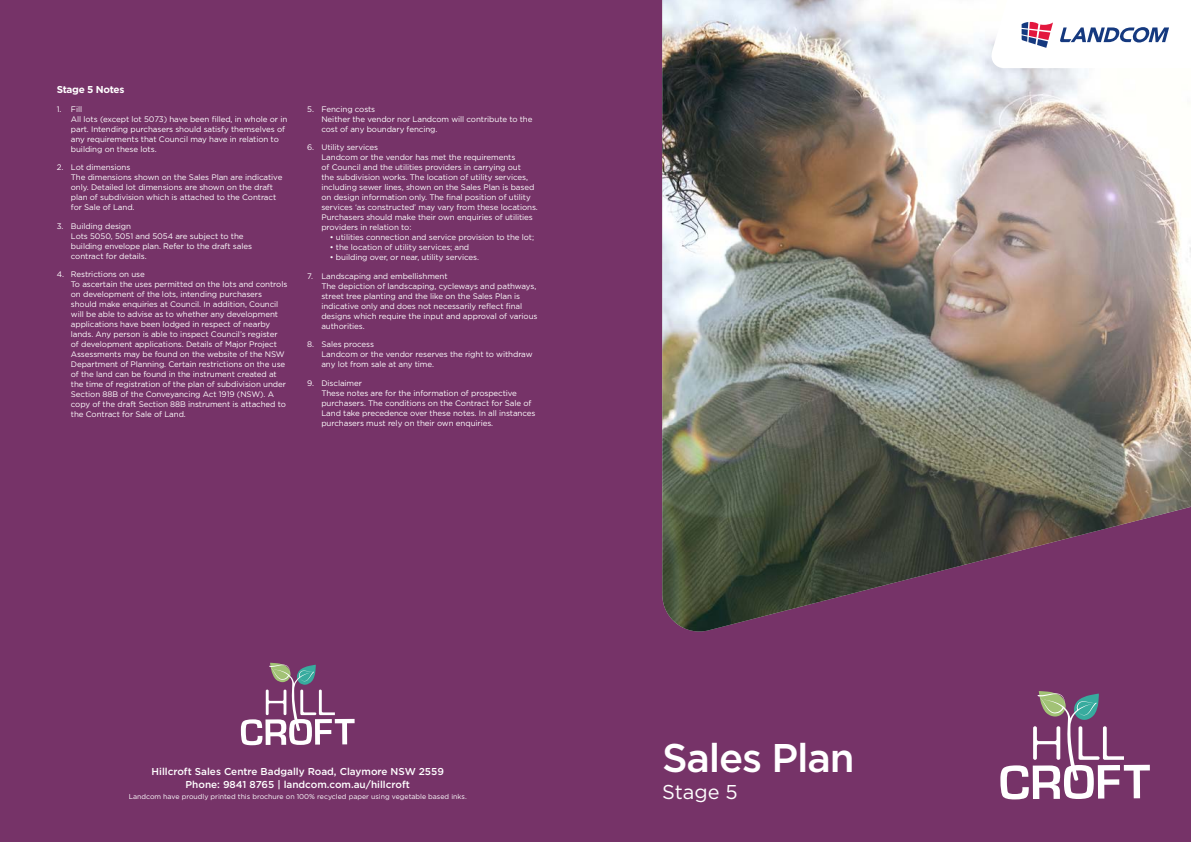
<style>
.page{position:relative;width:1191px;height:842px;background:#763368}
.page>*{position:absolute;margin:0;border:0;box-sizing:border-box;transform-origin:0 0}
.t1{font:500 40px "Gotham";letter-spacing:-.03em;color:#fff}
.t2{font:20px "Gotham";color:#fff}
.t3{font:500 10px/12.5px "Gotham";color:#fff;text-align:center}
.t4{font:700 10px "Gotham";letter-spacing:-.03em;color:#fff}
.t5{font:8px/10px "Gotham";letter-spacing:-.01em;color:#fff}
.t6{font:7px "Gotham";color:#fff}
</style>
<div class="page">
<img style="left:662px;top:0;width:529px;height:631px">
<svg style="left:1000px;top:691px;width:149px;height:108px"></svg>
<svg style="left:241px;top:663px;width:113px;height:82px"></svg>
<svg style="left:989px;top:0;width:202px;height:68px;background:#ecebf1"></svg>
<p class="t4" style="left:57px;top:83px;width:69px">Stage 5 Notes</p>
<p class="t5" style="left:71px;top:104px;width:218px;text-indent:-14px">1. Fill<br>All lots (except lot 5073) have been filled, in whole or in part. Intending purchasers should satisfy themselves of any requirements that Council may have in relation to building on these lots.</p>
<p class="t5" style="left:71px;top:162px;width:213px;text-indent:-14px">2. Lot dimensions<br>The dimensions shown on the Sales Plan are indicative only. Detailed lot dimensions are shown on the draft plan of subdivision which is attached to the Contract for Sale of Land.</p>
<p class="t5" style="left:71px;top:221px;width:183px;text-indent:-14px">3. Building design<br>Lots 5050, 5051 and 5054 are subject to the building envelope plan. Refer to the draft sales contract for details.</p>
<p class="t5" style="left:71px;top:269px;width:218px;text-indent:-14px">4. Restrictions on use<br>To ascertain the uses permitted on the lots and controls on development of the lots, intending purchasers should make enquiries at Council. In addition, Council will be able to advise as to whether any development applications have been lodged in respect of nearby lands. Any person is able to inspect Council’s register of development applications. Details of Major Project Assessments may be found on the website of the NSW Department of Planning. Certain restrictions on the use of the land can be found in the instrument created at the time of registration of the plan of subdivision under Section 88B of the Conveyancing Act 1919 (NSW). A copy of the draft Section 88B instrument is attached to the Contract for Sale of Land.</p>
<p class="t5" style="left:321px;top:104px;width:213px;text-indent:-14px">5. Fencing costs<br>Neither the vendor nor Landcom will contribute to the cost of any boundary fencing.</p>
<p class="t5" style="left:321px;top:142px;width:218px;text-indent:-14px">6. Utility services<br>Landcom or the vendor has met the requirements<br>of Council and the utilities providers in carrying out<br>the subdivision works. The location of utility services, including sewer lines, shown on the Sales Plan is based on design information only. The final position of utility services ‘as constructed’ may vary from these locations.<br>Purchasers should make their own enquiries of utilities providers in relation to:</p>
<p class="t5" style="left:330px;top:232px;width:206px">• utilities connection and service provision to the lot;</p>
<p class="t5" style="left:330px;top:242px;width:141px">• the location of utility services; and</p>
<p class="t5" style="left:330px;top:252px;width:151px">• building over, or near, utility services.</p>
<p class="t5" style="left:321px;top:271px;width:218px;text-indent:-14px">7. Landscaping and embellishment<br>The depiction of landscaping, cycleways and pathways, street tree planting and the like on the Sales Plan is indicative only and does not necessarily reflect final designs which require the input and approval of various authorities.</p>
<p class="t5" style="left:321px;top:339px;width:213px;text-indent:-14px">8. Sales process<br>Landcom or the vendor reserves the right to withdraw any lot from sale at any time.</p>
<p class="t5" style="left:321px;top:378px;width:215px;text-indent:-14px">9. Disclaimer<br>These notes are for the information of prospective purchasers. The conditions on the Contract for Sale of Land take precedence over these notes. In all instances purchasers must rely on their own enquiries.</p>
<p class="t3" style="left:152px;top:765px;width:294px">Hillcroft Sales Centre Badgally Road, Claymore NSW 2559<br>Phone: 9841 8765 | landcom.com.au/hillcroft</p>
<p class="t6" style="left:129px;top:792px;width:339px">Landcom have proudly printed this brochure on 100% recycled paper using vegetable based inks.</p>
<h1 class="t1" style="left:662px;top:731px;width:194px">Sales Plan</h1>
<h2 class="t2" style="left:662px;top:779px;width:77px">Stage 5</h2>
</div>
